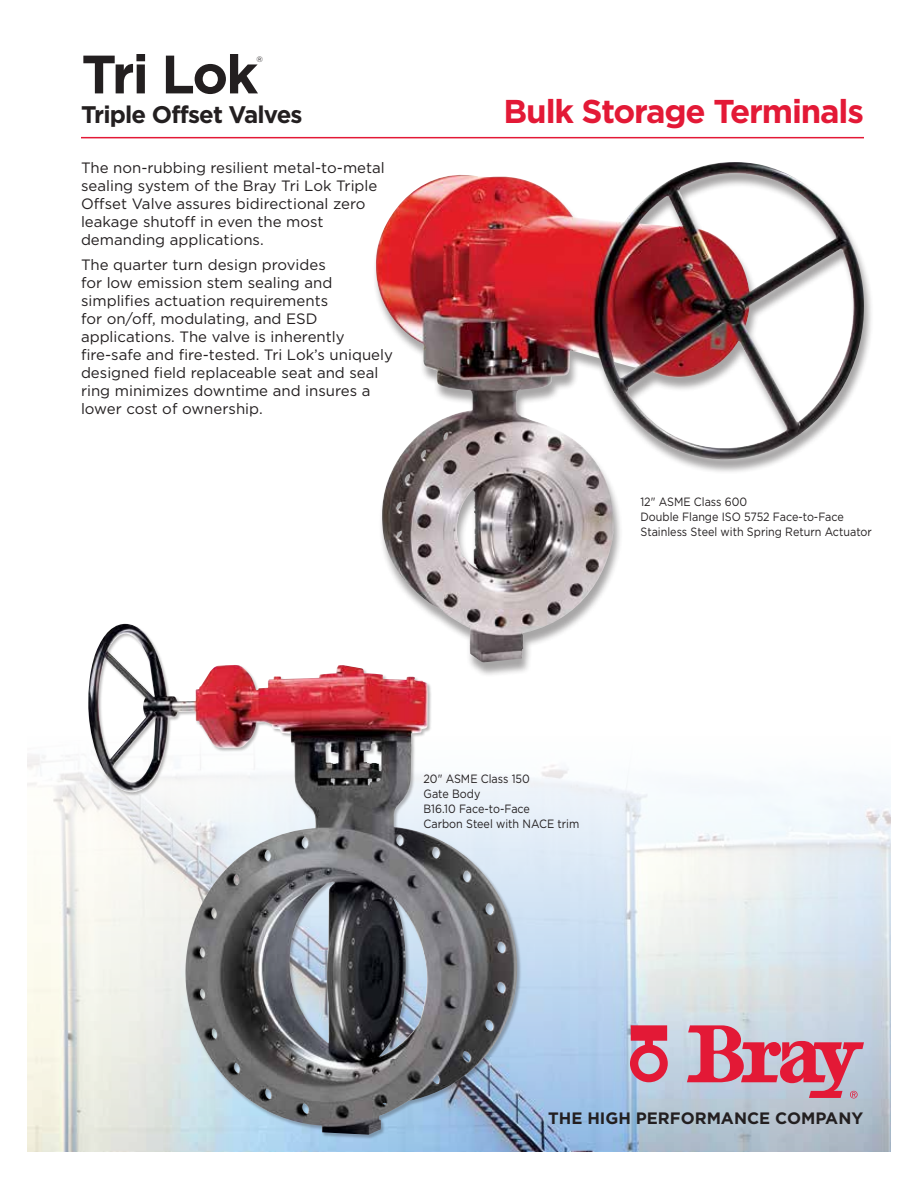
<style>
.page{position:relative;width:918px;height:1188px;background:#fff}
.page>*{position:absolute;margin:0;border:0;box-sizing:border-box;transform-origin:0 0}
.t1{font:700 54px "Gotham Pro";letter-spacing:-.04em;color:#231f20}
.t2{font:700 33px "Gotham Pro";letter-spacing:-.035em;color:#e31936}
.t3{font:700 24px "Gotham Pro";letter-spacing:-.035em;color:#231f20}
.t4{font:700 16.5px "Gotham Pro";color:#231f20}
.t5{font:15px/18px "Gotham Pro";color:#231f20}
.t6{font:12px/15px "Gotham Pro";color:#231f20;scale:.9 1}
.t7{font:7.8px "Gotham Pro";color:#231f20}
</style>
<div class="page">
<img style="left:375px;top:162px;width:489px;height:472px">
<img style="left:27px;top:634px;width:864px;height:517px">
<img style="left:87px;top:624px;width:440px;height:511px">
<svg style="left:687px;top:1025px;width:177px;height:73px;background:#cd8b9e"></svg>
<svg style="left:630px;top:1025px;width:38px;height:57px;background:#d55f77"></svg>
<hr style="left:81px;top:137px;width:783px;height:1px;background:#e31936">
<h1 class="t1" style="left:82px;top:43px;width:178px">Tri Lok</h1>
<p class="t7" style="left:256px;top:55px;width:8px">®</p>
<h3 class="t3" style="left:81px;top:101px;width:223px">Triple Offset Valves</h3>
<h2 class="t2" style="left:504px;top:93px;width:362px">Bulk Storage Terminals</h2>
<p class="t5" style="left:81px;top:159px;width:305px">The non-rubbing resilient metal-to-metal sealing system of the Bray Tri Lok Triple Offset Valve assures bidirectional zero leakage shutoff in even the most demanding applications.</p>
<p class="t5" style="left:81px;top:255px;width:314px">The quarter turn design provides<br>for low emission stem sealing and simplifies actuation requirements<br>for on/off, modulating, and ESD applications. The valve is inherently fire-safe and fire-tested. Tri Lok’s uniquely designed field replaceable seat and seal ring minimizes downtime and insures a lower cost of ownership.</p>
<p class="t6" style="left:640px;top:495px;width:259px">12" ASME Class 600<br>Double Flange ISO 5752 Face-to-Face<br>Stainless Steel with Spring Return Actuator</p>
<p class="t6" style="left:424px;top:771px;width:175px">20" ASME Class 150<br>Gate Body<br>B16.10 Face-to-Face<br>Carbon Steel with NACE trim</p>
<p class="t4" style="left:548px;top:1109px;width:317px">THE HIGH PERFORMANCE COMPANY</p>
</div>
